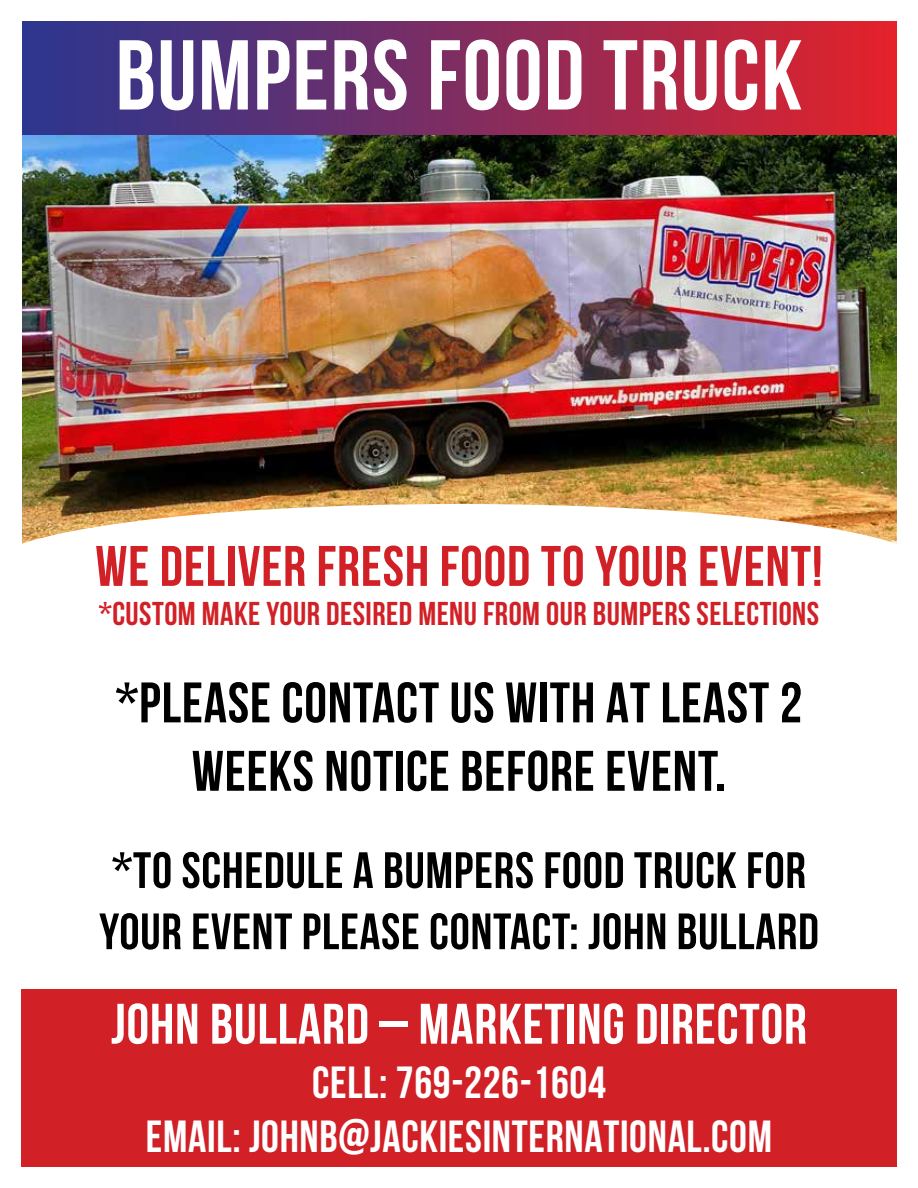
<style>
.page{position:relative;width:918px;height:1188px;background:#fff}
.page>*{position:absolute;margin:0;border:0;box-sizing:border-box;transform-origin:0 0}
.t1{font:700 99px "Bebas Neue";letter-spacing:.015em;color:#fff}
.t2{font:700 57px/68.4px "Bebas Neue";letter-spacing:.015em;color:#000;text-align:center}
.t3{font:700 57px "Bebas Neue";letter-spacing:.015em;color:#d12026}
.t4{font:700 57px "Bebas Neue";letter-spacing:.015em;color:#fff}
.t5{font:700 51px/61.2px "Bebas Neue";letter-spacing:.015em;color:#000}
.t6{font:700 45px/54px "Bebas Neue";letter-spacing:.015em;color:#fff;text-align:center}
.t7{font:700 33px "Bebas Neue";letter-spacing:.015em;color:#d12026}
</style>
<div class="page">
<img style="left:21px;top:21px;width:876px;height:1146px">
<h1 class="t1" style="left:116px;top:21px;width:688px">BUMPERS FOOD TRUCK</h1>
<p class="t3" style="left:95px;top:535px;width:729px">WE DELIVER FRESH FOOD TO YOUR EVENT!</p>
<p class="t7" style="left:99px;top:596px;width:722px">*CUSTOM MAKE YOUR DESIRED MENU FROM OUR BUMPERS SELECTIONS</p>
<p class="t2" style="left:116px;top:668px;width:688px">*PLEASE CONTACT US WITH AT LEAST 2<br>WEEKS NOTICE BEFORE EVENT.</p>
<p class="t5" style="left:99px;top:839px;width:721px">*TO SCHEDULE A BUMPERS FOOD TRUCK FOR<br>YOUR EVENT PLEASE CONTACT: JOHN BULLARD</p>
<p class="t4" style="left:111px;top:993px;width:697px">JOHN BULLARD – MARKETING DIRECTOR</p>
<p class="t6" style="left:146px;top:1055px;width:628px">CELL: 769-226-1604<br>EMAIL: JOHNB@JACKIESINTERNATIONAL.COM</p>
</div>
